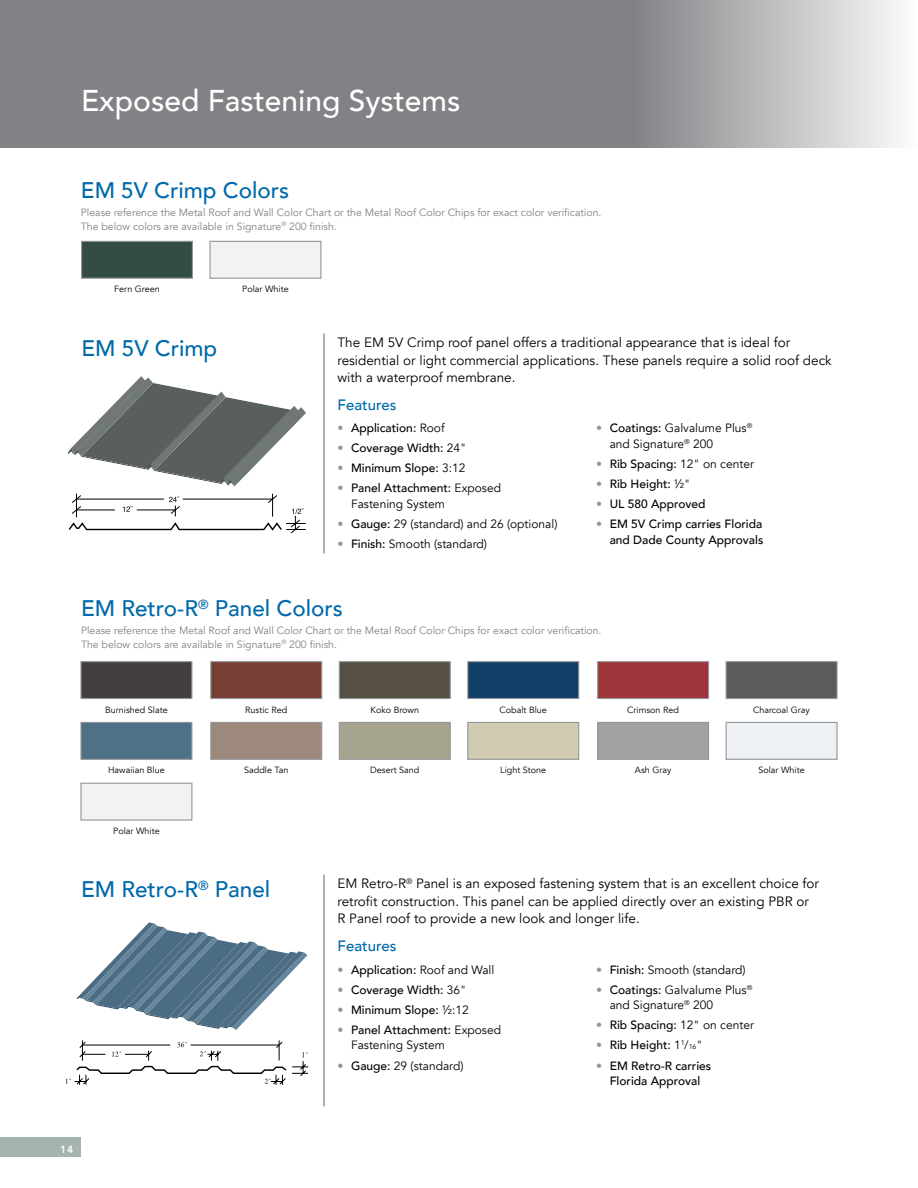
<style>
.page{position:relative;width:918px;height:1188px;background:#fff}
.page>*{position:absolute;margin:0;border:0;box-sizing:border-box;transform-origin:0 0}
.t1{font:500 30px "Avenir";color:#fff}
.t2{font:500 22.5px "Avenir";color:#0069aa}
.t3{font:500 15px "Avenir";color:#0069aa}
.t4{font:13.5px/17.5px "Avenir";color:#000}
.t5{font:500 12px/15.6px "Avenir";color:#000;text-align:right}
.t6{font:12px/15.6px "Avenir";color:#000}
.t7{font:10.5px/13.6px "Avenir";color:#808285}
.t8{font:800 10.5px "Avenir";color:#fff}
.t9{font:9px "Avenir";color:#000}
.s1{font-weight:400;color:#939598}
.s2{font-weight:400}
.s3{color:#939598}
.s4{font-weight:500}
.s5{font-weight:400;font-size:7.05px}
</style>
<div class="page">
<div style="left:0;top:1138px;width:81px;height:19px;background:#a5b4ac"></div>
<svg style="left:0;top:0;width:897px;height:148px;background:#909295"></svg>
<hr style="left:323px;top:334px;width:2px;height:219px;background:#939598">
<div style="left:68px;top:376px;width:240px;height:111px;background:#344d43;opacity:.44"></div>
<svg style="left:69px;top:494px;width:237px;height:39px"></svg>
<hr style="left:323px;top:875px;width:2px;height:231px;background:#939598">
<svg style="left:76px;top:922px;width:232px;height:108px"></svg>
<svg style="left:66px;top:1040px;width:242px;height:45px"></svg>
<div style="left:81px;top:241px;width:112px;height:38px;background:#344d43;border:1px solid #939598"></div>
<div style="left:209px;top:241px;width:112px;height:38px;background:#f2f3f1;border:1px solid #939598"></div>
<div style="left:80px;top:661px;width:112px;height:38px;background:#433f3e;border:1px solid #939598"></div>
<div style="left:80px;top:722px;width:112px;height:38px;background:#4f7188;border:1px solid #939598"></div>
<div style="left:80px;top:783px;width:112px;height:38px;background:#f2f3f1;border:1px solid #939598"></div>
<div style="left:210px;top:661px;width:112px;height:38px;background:#773f34;border:1px solid #939598"></div>
<div style="left:210px;top:722px;width:112px;height:38px;background:#9d897c;border:1px solid #939598"></div>
<div style="left:339px;top:661px;width:112px;height:38px;background:#564f44;border:1px solid #939598"></div>
<div style="left:339px;top:722px;width:112px;height:38px;background:#a5a38e;border:1px solid #939598"></div>
<div style="left:467px;top:661px;width:112px;height:38px;background:#113f68;border:1px solid #939598"></div>
<div style="left:467px;top:722px;width:112px;height:38px;background:#d1cbb2;border:1px solid #939598"></div>
<div style="left:597px;top:661px;width:112px;height:38px;background:#a0343b;border:1px solid #939598"></div>
<div style="left:597px;top:722px;width:112px;height:38px;background:#a2a2a3;border:1px solid #939598"></div>
<div style="left:726px;top:661px;width:112px;height:38px;background:#5b5b5c;border:1px solid #939598"></div>
<div style="left:726px;top:722px;width:112px;height:38px;background:#eef1f4;border:1px solid #939598"></div>
<h1 class="t1" style="left:81px;top:75px;width:381px">Exposed Fastening Systems</h1>
<h2 class="t2" style="left:81px;top:171px;width:210px">EM 5V Crimp Colors</h2>
<p class="t7" style="left:81px;top:206px;width:522px">Please reference the Metal Roof and Wall Color Chart or the Metal Roof Color Chips for exact color verification.<br>The below colors are available in Signature<sup>®</sup> 200 finish.</p>
<p class="t9" style="left:114px;top:284px;width:47px">Fern Green</p>
<p class="t9" style="left:242px;top:284px;width:48px">Polar White</p>
<h2 class="t2" style="left:82px;top:329px;width:137px">EM 5V Crimp</h2>
<p class="t4" style="left:338px;top:334px;width:496px">The EM 5V Crimp roof panel offers a traditional appearance that is ideal for residential or light commercial applications. These panels require a solid roof deck with a waterproof membrane.</p>
<p class="t3" style="left:338px;top:391px;width:60px">Features</p>
<p class="t5" style="left:338px;top:419px;width:109px"><span class="s1">•</span> Application: <span class="s2">Roof</span></p>
<p class="t5" style="left:338px;top:440px;width:130px"><span class="s1">•</span> Coverage Width: <span class="s2">24"</span></p>
<p class="t5" style="left:338px;top:460px;width:129px"><span class="s1">•</span> Minimum Slope: <span class="s2">3:12</span></p>
<p class="t6" style="left:351px;top:481px;width:152px;text-indent:-14px"><span class="s3">•</span> <span class="s4">Panel Attachment:</span> Exposed<br>Fastening System</p>
<p class="t6" style="left:338px;top:516px;width:222px"><span class="s3">•</span> <span class="s4">Gauge:</span> 29 (standard) and 26 (optional)</p>
<p class="t6" style="left:338px;top:536px;width:151px"><span class="s3">•</span> <span class="s4">Finish:</span> Smooth (standard)</p>
<p class="t6" style="left:610px;top:420px;width:144px;text-indent:-14px"><span class="s3">•</span> <span class="s4">Coatings:</span> Galvalume Plus<sup>® </sup>and Signature<sup>®</sup> 200</p>
<p class="t5" style="left:596px;top:455px;width:159px"><span class="s1">•</span> Rib Spacing: <span class="s2">12" on center</span></p>
<p class="t5" style="left:596px;top:475px;width:96px"><span class="s1">•</span> Rib Height: <span class="s2">½"</span></p>
<p class="t5" style="left:596px;top:495px;width:111px"><span class="s1">•</span> UL 580 Approved</p>
<p class="t5" style="left:596px;top:515px;width:169px"><span class="s1">•</span> EM 5V Crimp carries Florida and Dade County Approvals</p>
<h2 class="t2" style="left:81px;top:589px;width:263px">EM Retro-R<sup>®</sup> Panel Colors</h2>
<p class="t7" style="left:81px;top:624px;width:522px">Please reference the Metal Roof and Wall Color Chart or the Metal Roof Color Chips for exact color verification.<br>The below colors are available in Signature<sup>®</sup> 200 finish.</p>
<p class="t9" style="left:105px;top:704px;width:64px">Burnished Slate</p>
<p class="t9" style="left:245px;top:704px;width:44px">Rustic Red</p>
<p class="t9" style="left:371px;top:704px;width:50px">Koko Brown</p>
<p class="t9" style="left:500px;top:704px;width:49px">Cobalt Blue</p>
<p class="t9" style="left:627px;top:704px;width:53px">Crimson Red</p>
<p class="t9" style="left:753px;top:704px;width:58px">Charcoal Gray</p>
<p class="t9" style="left:108px;top:765px;width:58px">Hawaiian Blue</p>
<p class="t9" style="left:244px;top:765px;width:46px">Saddle Tan</p>
<p class="t9" style="left:370px;top:765px;width:51px">Desert Sand</p>
<p class="t9" style="left:500px;top:765px;width:47px">Light Stone</p>
<p class="t9" style="left:635px;top:765px;width:38px">Ash Gray</p>
<p class="t9" style="left:758px;top:765px;width:48px">Solar White</p>
<p class="t9" style="left:113px;top:826px;width:48px">Polar White</p>
<h2 class="t2" style="left:81px;top:870px;width:191px">EM Retro-R<sup>®</sup> Panel</h2>
<p class="t8" style="left:60px;top:1141px;width:15px">14</p>
<p class="t4" style="left:338px;top:875px;width:483px">EM Retro-R<sup>®</sup> Panel is an exposed fastening system that is an excellent choice for retrofit construction. This panel can be applied directly over an existing PBR or<br>R Panel roof to provide a new look and longer life.</p>
<p class="t3" style="left:338px;top:933px;width:60px">Features</p>
<p class="t5" style="left:338px;top:961px;width:158px"><span class="s1">•</span> Application: <span class="s2">Roof and Wall</span></p>
<p class="t5" style="left:338px;top:981px;width:130px"><span class="s1">•</span> Coverage Width: <span class="s2">36"</span></p>
<p class="t5" style="left:338px;top:1001px;width:133px"><span class="s1">•</span> Minimum Slope: <span class="s2">½:12</span></p>
<p class="t6" style="left:351px;top:1022px;width:152px;text-indent:-14px"><span class="s3">•</span> <span class="s4">Panel Attachment:</span> Exposed<br>Fastening System</p>
<p class="t6" style="left:338px;top:1058px;width:127px"><span class="s3">•</span> <span class="s4">Gauge:</span> 29 (standard)</p>
<p class="t6" style="left:596px;top:962px;width:151px"><span class="s3">•</span> <span class="s4">Finish:</span> Smooth (standard)</p>
<p class="t6" style="left:610px;top:982px;width:144px;text-indent:-14px"><span class="s3">•</span> <span class="s4">Coatings:</span> Galvalume Plus<sup>® </sup>and Signature<sup>®</sup> 200</p>
<p class="t5" style="left:596px;top:1017px;width:159px"><span class="s1">•</span> Rib Spacing: <span class="s2">12" on center</span></p>
<p class="t5" style="left:596px;top:1037px;width:108px"><span class="s1">•</span> Rib Height: <span class="s2">1</span><sup>1</sup><span class="s2">/</span><span class="s5">16</span><span class="s2">"</span></p>
<p class="t5" style="left:596px;top:1057px;width:117px;text-align:center"><span class="s1">•</span> EM Retro-R carries<br>Florida Approval</p>
</div>
